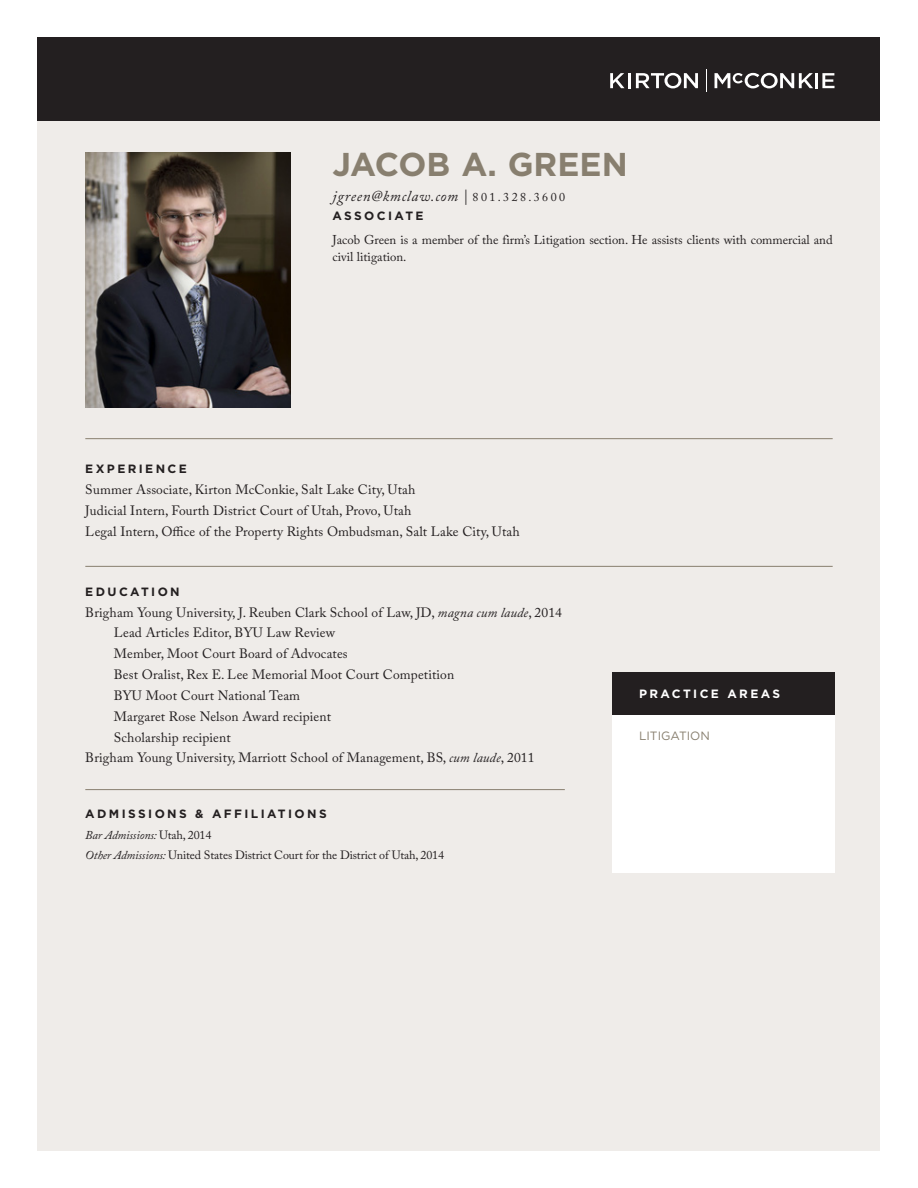
<style>
.page{position:relative;width:918px;height:1188px;background:#fff}
.page>*{position:absolute;margin:0;border:0;box-sizing:border-box;transform-origin:0 0}
.t1{font:700 33px "Gotham";color:#887f6f}
.t2{font:italic 15px "Adobe Caslon Pro";letter-spacing:.05em;color:#231f20}
.t3{font:13.5px "Adobe Caslon Pro";letter-spacing:.01em;color:#231f20}
.t4{font:12.75px/16.5px "Adobe Caslon Pro";color:#231f20}
.t5{font:12px "Adobe Caslon Pro";letter-spacing:-.01em;color:#231f20}
.t6{font:700 12px "Gotham";letter-spacing:.2em;color:#231f20}
.t7{font:italic 12px "Adobe Caslon Pro";letter-spacing:-.01em;color:#231f20}
.t8{font:700 12px "Gotham";letter-spacing:.2em;color:#fff}
.t9{font:12px "Gotham";color:#887f6f}
.s1{font-style:normal;font-size:12px}
.s2{font-style:italic}
.s3{font-style:normal}
</style>
<div class="page">
<div style="left:38px;top:110px;width:842px;height:1040px;background:#efece9"></div>
<div style="left:38px;top:38px;width:842px;height:83px;background:#231f20"></div>
<svg style="left:610px;top:73px;width:15px;height:15px"></svg>
<svg style="left:636px;top:73px;width:62px;height:15px"></svg>
<hr style="left:815px;top:73px;width:3px;height:15px;background:#fff">
<svg style="left:822px;top:73px;width:13px;height:15px"></svg>
<hr style="left:628px;top:73px;width:3px;height:15px;background:#fff">
<svg style="left:715px;top:73px;width:98px;height:15px"></svg>
<svg style="left:706px;top:69px;width:1px;height:23px"></svg>
<img style="left:85px;top:153px;width:206px;height:254px">
<div style="left:612px;top:688px;width:223px;height:185px;background:#fff"></div>
<div style="left:612px;top:672px;width:223px;height:42px;background:#231f20"></div>
<hr style="left:85px;top:438px;width:748px;height:1px;background:#887f6f">
<hr style="left:85px;top:566px;width:748px;height:1px;background:#887f6f">
<hr style="left:85px;top:789px;width:480px;height:1px;background:#887f6f">
<p class="t1" style="left:333px;top:143px;width:297px">JACOB A. GREEN</p>
<p class="t2" style="left:333px;top:188px;width:234px">jgreen@kmclaw.com | <span class="s1">801.328.3600</span></p>
<p class="t6" style="left:333px;top:208px;width:93px">ASSOCIATE</p>
<p class="t4" style="left:333px;top:231px;width:502px">Jacob Green is a member of the firm’s Litigation section. He assists clients with commercial and civil litigation.</p>
<p class="t6" style="left:85px;top:461px;width:103px">EXPERIENCE</p>
<p class="t3" style="left:85px;top:481px;width:331px">Summer Associate, Kirton McConkie, Salt Lake City, Utah</p>
<p class="t3" style="left:85px;top:502px;width:328px">Judicial Intern, Fourth District Court of Utah, Provo, Utah</p>
<p class="t3" style="left:85px;top:523px;width:436px">Legal Intern, Office of the Property Rights Ombudsman, Salt Lake City, Utah</p>
<p class="t6" style="left:85px;top:584px;width:96px">EDUCATION</p>
<p class="t3" style="left:85px;top:604px;width:478px">Brigham Young University, J. Reuben Clark School of Law, JD, <span class="s2">magna cum laude</span>, 2014</p>
<p class="t3" style="left:114px;top:625px;width:223px">Lead Articles Editor, BYU Law Review</p>
<p class="t3" style="left:114px;top:646px;width:235px">Member, Moot Court Board of Advocates</p>
<p class="t3" style="left:114px;top:667px;width:342px">Best Oralist, Rex E. Lee Memorial Moot Court Competition</p>
<p class="t3" style="left:114px;top:687px;width:188px">BYU Moot Court National Team</p>
<p class="t3" style="left:114px;top:708px;width:219px">Margaret Rose Nelson Award recipient</p>
<p class="t3" style="left:114px;top:729px;width:118px">Scholarship recipient</p>
<p class="t3" style="left:85px;top:750px;width:451px">Brigham Young University, Marriott School of Management, BS, <span class="s2">cum laude</span>, 2011</p>
<p class="t6" style="left:85px;top:806px;width:243px">ADMISSIONS &amp; AFFILIATIONS</p>
<p class="t7" style="left:85px;top:828px;width:128px">Bar Admissions: <span class="s3">Utah, 2014</span></p>
<p class="t5" style="left:85px;top:848px;width:360px"><span class="s2">Other Admissions:</span> United States District Court for the District of Utah, 2014</p>
<p class="t8" style="left:639px;top:686px;width:143px">PRACTICE AREAS</p>
<p class="t9" style="left:639px;top:728px;width:72px">LITIGATION</p>
</div>
